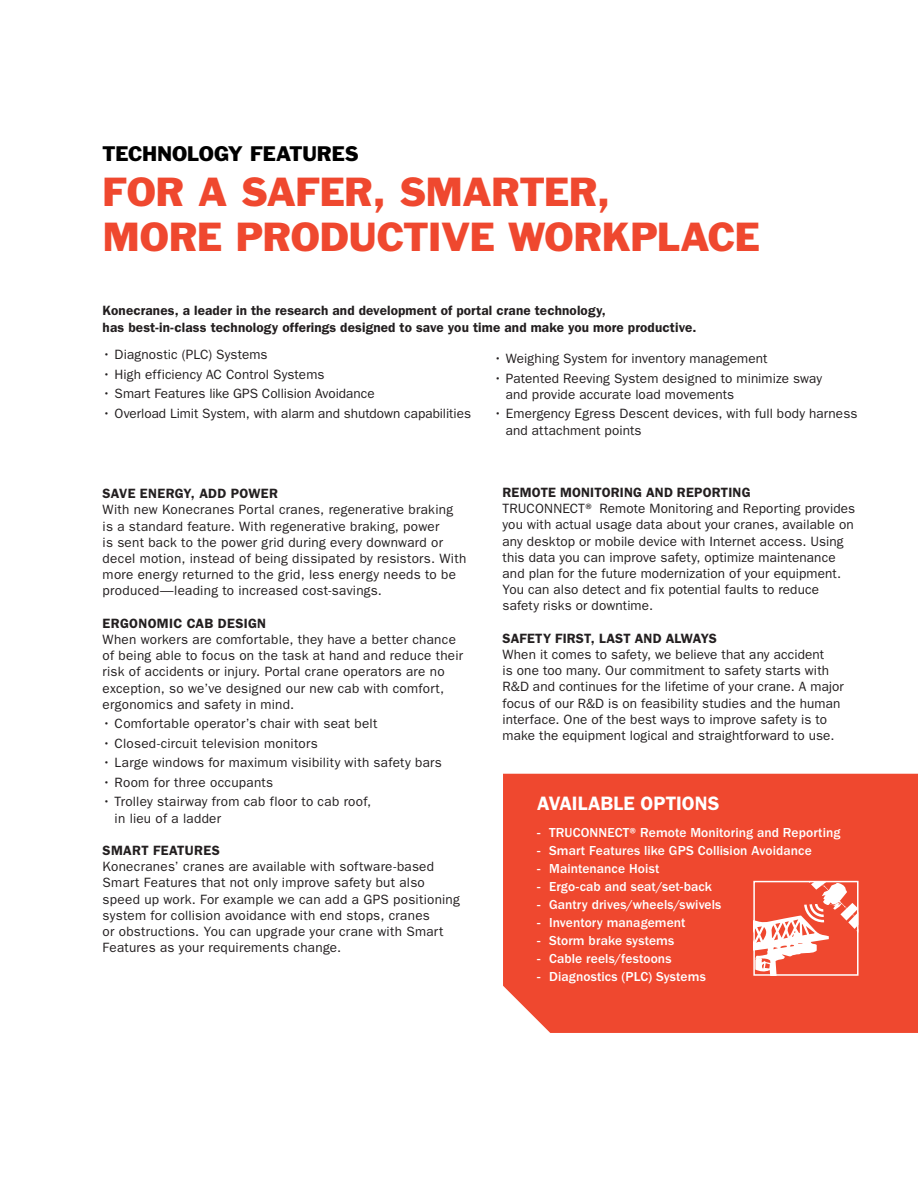
<style>
.page{position:relative;width:918px;height:1188px;background:#fff}
.page>*{position:absolute;margin:0;border:0;box-sizing:border-box;transform-origin:0 0}
.Sub_heading__9_11{font:37.5px/45px "Franklin Gothic Std";letter-spacing:-.015em;color:#ef482f}
.Sub_heading__9_11-2{font:19.5px "Franklin Gothic Std";letter-spacing:-.01em;color:#000}
.Sub_heading__9_11-3{font:600 19.5px "ITC Franklin Gothic Std";color:#fff}
.Sub_heading__9_11-4{font:13.5px/16.2px "ITC Franklin Gothic Std";letter-spacing:.015em;color:#231f20}
.Sub_heading__9_11-5{font:600 13.5px/16.2px "ITC Franklin Gothic Std";letter-spacing:.01em;color:#231f20}
.Sub_heading__9_11-6{font:500 13.5px "ITC Franklin Gothic Std";letter-spacing:.005em;color:#fff}
.Sub_heading__9_11-7{font:13.5px "ITC Franklin Gothic Std";letter-spacing:-.005em;color:#231f20}
.s1{font-weight:600}
</style>
<div class="page">
<div style="left:503px;top:774px;width:415px;height:259px;background:#ef482f"></div>
<svg style="left:756px;top:884px;width:100px;height:89px"></svg>
<div style="left:753px;top:881px;width:106px;height:95px;border:2px solid #fff"></div>
<p class="Sub_heading__9_11-2" style="left:103px;top:141px;width:258px">TECHNOLOGY FEATURES</p>
<p class="Sub_heading__9_11" style="left:103px;top:169px;width:659px">FOR A SAFER, SMARTER,<br>MORE PRODUCTIVE WORKPLACE</p>
<p class="Sub_heading__9_11-5" style="left:103px;top:303px;width:595px">Konecranes, a leader in the research and development of portal crane technology,<br>has best-in-class technology offerings designed to save you time and make you more productive.</p>
<p class="Sub_heading__9_11-4" style="left:103px;top:347px;width:167px">• Diagnostic (PLC) Systems</p>
<p class="Sub_heading__9_11-4" style="left:103px;top:366px;width:223px">• High efficiency AC Control Systems</p>
<p class="Sub_heading__9_11-7" style="left:103px;top:386px;width:273px">• Smart Features like GPS Collision Avoidance</p>
<p class="Sub_heading__9_11-4" style="left:103px;top:405px;width:370px">• Overload Limit System, with alarm and shutdown capabilities</p>
<p class="Sub_heading__9_11-4" style="left:494px;top:351px;width:275px">• Weighing System for inventory management</p>
<p class="Sub_heading__9_11-4" style="left:506px;top:370px;width:318px;text-indent:-12px">• Patented Reeving System designed to minimize sway and provide accurate load movements</p>
<p class="Sub_heading__9_11-4" style="left:506px;top:406px;width:353px;text-indent:-12px">• Emergency Egress Descent devices, with full body harness and attachment points</p>
<p class="Sub_heading__9_11-5" style="left:103px;top:486px;width:177px">SAVE ENERGY, ADD POWER</p>
<p class="Sub_heading__9_11-4" style="left:103px;top:502px;width:365px">With new Konecranes Portal cranes, regenerative braking is a standard feature. With regenerative braking, power<br>is sent back to the power grid during every downward or decel motion, instead of being dissipated by resistors. With more energy returned to the grid, less energy needs to be produced—leading to increased cost-savings.</p>
<p class="Sub_heading__9_11-4" style="left:103px;top:615px;width:362px"><span class="s1">ERGONOMIC CAB DESIGN<br></span>When workers are comfortable, they have a better chance of being able to focus on the task at hand and reduce their risk of accidents or injury. Portal crane operators are no exception, so we’ve designed our new cab with comfort, ergonomics and safety in mind.</p>
<p class="Sub_heading__9_11-4" style="left:103px;top:716px;width:276px">• Comfortable operator’s chair with seat belt</p>
<p class="Sub_heading__9_11-4" style="left:103px;top:735px;width:217px">• Closed-circuit television monitors</p>
<p class="Sub_heading__9_11-4" style="left:103px;top:755px;width:341px">• Large windows for maximum visibility with safety bars</p>
<p class="Sub_heading__9_11-4" style="left:103px;top:774px;width:172px">• Room for three occupants</p>
<p class="Sub_heading__9_11-4" style="left:115px;top:794px;width:258px;text-indent:-12px">• Trolley stairway from cab floor to cab roof, in lieu of a ladder</p>
<p class="Sub_heading__9_11-5" style="left:103px;top:842px;width:119px">SMART FEATURES</p>
<p class="Sub_heading__9_11-4" style="left:103px;top:859px;width:359px">Konecranes’ cranes are available with software-based Smart Features that not only improve safety but also speed up work. For example we can add a GPS positioning system for collision avoidance with end stops, cranes<br>or obstructions. You can upgrade your crane with Smart Features as your requirements change.</p>
<p class="Sub_heading__9_11-5" style="left:503px;top:484px;width:250px">REMOTE MONITORING AND REPORTING</p>
<p class="Sub_heading__9_11-4" style="left:503px;top:501px;width:354px">TRUCONNECT® Remote Monitoring and Reporting provides you with actual usage data about your cranes, available on any desktop or mobile device with Internet access. Using this data you can improve safety, optimize maintenance and plan for the future modernization of your equipment.<br>You can also detect and fix potential faults to reduce safety risks or downtime.</p>
<p class="Sub_heading__9_11-5" style="left:503px;top:630px;width:216px">SAFETY FIRST, LAST AND ALWAYS</p>
<p class="Sub_heading__9_11-4" style="left:503px;top:646px;width:343px">When it comes to safety, we believe that any accident<br>is one too many. Our commitment to safety starts with R&amp;D and continues for the lifetime of your crane. A major focus of our R&amp;D is on feasibility studies and the human interface. One of the best ways to improve safety is to make the equipment logical and straightforward to use.</p>
<p class="Sub_heading__9_11-3" style="left:537px;top:792px;width:184px">AVAILABLE OPTIONS</p>
<p class="Sub_heading__9_11-6" style="left:537px;top:825px;width:305px">- TRUCONNECT® Remote Monitoring and Reporting</p>
<p class="Sub_heading__9_11-6" style="left:537px;top:843px;width:276px">- Smart Features like GPS Collision Avoidance</p>
<p class="Sub_heading__9_11-6" style="left:537px;top:861px;width:124px">- Maintenance Hoist</p>
<p class="Sub_heading__9_11-6" style="left:537px;top:879px;width:177px">- Ergo-cab and seat/set-back</p>
<p class="Sub_heading__9_11-6" style="left:537px;top:897px;width:186px">- Gantry drives/wheels/swivels</p>
<p class="Sub_heading__9_11-6" style="left:537px;top:915px;width:150px">- Inventory management</p>
<p class="Sub_heading__9_11-6" style="left:537px;top:933px;width:139px">- Storm brake systems</p>
<p class="Sub_heading__9_11-6" style="left:537px;top:951px;width:136px">- Cable reels/festoons</p>
<p class="Sub_heading__9_11-6" style="left:537px;top:969px;width:170px">- Diagnostics (PLC) Systems</p>
</div>
